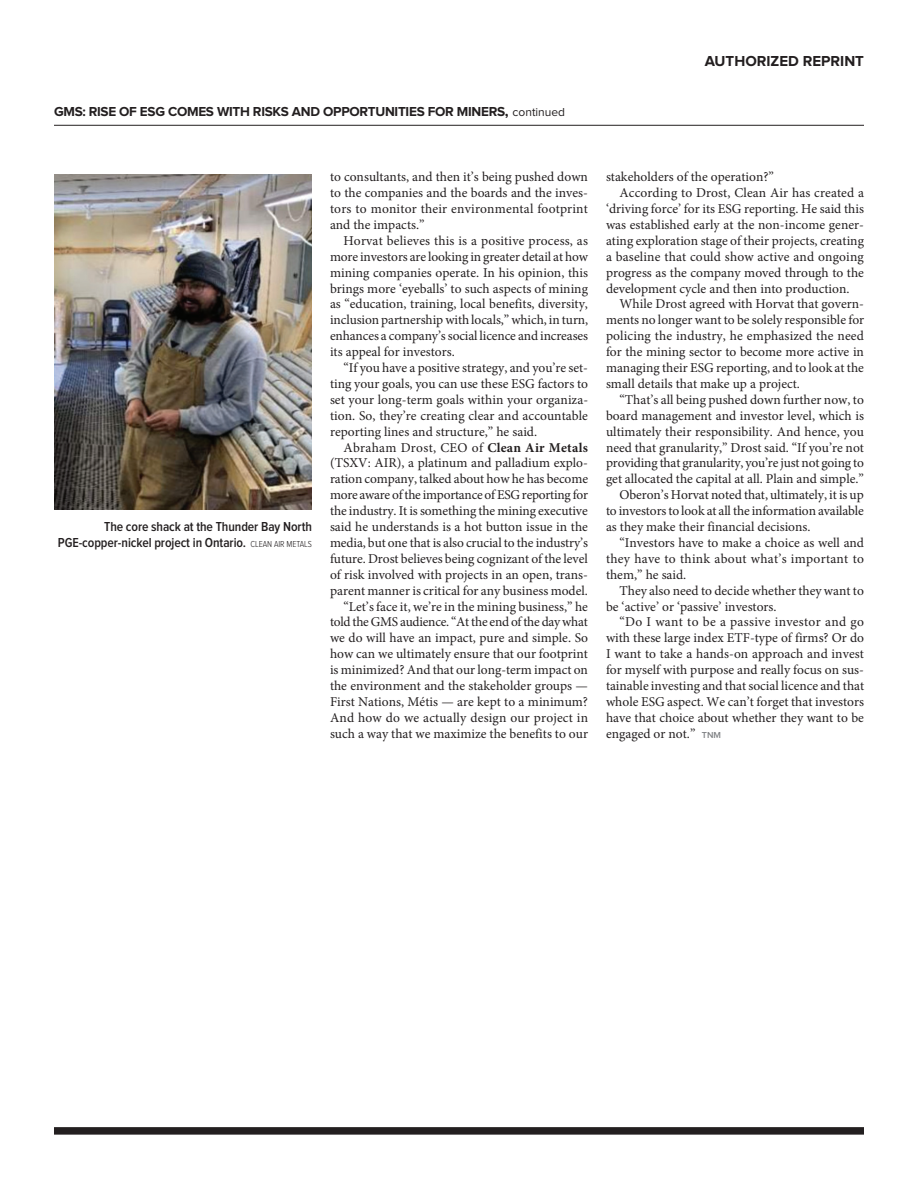
<style>
.page{position:relative;width:918px;height:1188px;background:#fff}
.page>*{position:absolute;margin:0;border:0;box-sizing:border-box;transform-origin:0 0}
.t1{font:700 15px "Proxima Nova";color:#231f20}
.t2{font:13.5px/15.9px "Minion Pro";color:#231f20;text-align:justify}
.t3{font:600 13.5px/15.9px "Proxima Nova Cond";letter-spacing:-.005em;color:#231f20;text-align:right}
.t4{font:13.5px "Minion Pro";letter-spacing:.02em;color:#231f20}
.t5{font:700 13.5px "Proxima Nova";letter-spacing:-.02em;color:#231f20}
.s1{font-size:15px}
.s2{font-weight:400;font-size:12px}
.s3{font-weight:300;font-size:9px}
.s4{font-weight:700}
.s5{font-family:"Proxima Nova";font-weight:600;font-size:9px;color:#808285}
</style>
<div class="page">
<div style="left:54px;top:1127px;width:810px;height:8px;background:#231f20"></div>
<hr style="left:54px;top:125px;width:810px;height:1px;background:#231f20">
<img style="left:54px;top:175px;width:258px;height:335px">
<p class="t5" style="left:54px;top:105px;width:513px">GMS: RISE OF ESG COMES WITH RISKS AND OPPORTUNITIES FOR MINERS<span class="s1">,</span> <span class="s2">continued</span></p>
<p class="t1" style="left:705px;top:54px;width:161px">AUTHORIZED REPRINT</p>
<p class="t3" style="left:58px;top:519px;width:256px">The core shack at the Thunder Bay North<br>PGE-copper-nickel project in Ontario. <span class="s3">CLEAN AIR METALS</span></p>
<p class="t2" style="left:330px;top:169px;width:260px">to consultants, and then it’s being pushed down to the companies and the boards and the inves&shy;tors to monitor their environmental footprint and the impacts.”</p>
<p class="t2" style="left:330px;top:233px;width:260px;text-indent:14px">Horvat believes this is a positive process, as more investors are looking in greater detail at how mining companies operate. In his opinion, this brings more ‘eyeballs’ to such aspects of mining as “education, training, local benefits, diversity, inclusion partnership with locals,” which, in turn, enhances a company’s social licence and increases its appeal for investors.</p>
<p class="t2" style="left:330px;top:360px;width:260px;text-indent:14px">“If you have a positive strategy, and you’re set&shy;ting your goals, you can use these ESG factors to set your long-term goals within your organiza&shy;tion. So, they’re creating clear and accountable reporting lines and structure,” he said.</p>
<p class="t2" style="left:330px;top:439px;width:260px;text-align:right">Abraham Drost, CEO of <span class="s4">Clean Air Metals </span>(TSXV: AIR), a platinum and palladium explo&shy;ration company, talked about how he has become more aware of the importance of ESG reporting for the industry. It is something the mining executive said he understands is a hot button issue in the media, but one that is also crucial to the industry’s future. Drost believes being cognizant of the level of risk involved with projects in an open, trans&shy;parent manner is critical for any business model. “Let’s face it, we’re in the mining business,” he told the GMS audience. “At the end of the day what we do will have an impact, pure and simple. So how can we ultimately ensure that our footprint is minimized? And that our long-term impact on the environment and the stakeholder groups — First Nations, Métis — are kept to a minimum?<br>And how do we actually design our project in such a way that we maximize the benefits to our</p>
<p class="t2" style="left:606px;top:169px;width:170px">stakeholders of the operation?”</p>
<p class="t2" style="left:620px;top:185px;width:246px">According to Drost, Clean Air has created a</p>
<p class="t2" style="left:606px;top:201px;width:259px">‘driving force’ for its ESG reporting. He said this</p>
<p class="t2" style="left:606px;top:217px;width:259px">was established early at the non-income gener-</p>
<p class="t2" style="left:606px;top:233px;width:259px">ating exploration stage of their projects, creating</p>
<p class="t2" style="left:606px;top:249px;width:259px">a baseline that could show active and ongoing</p>
<p class="t2" style="left:606px;top:264px;width:260px">progress as the company moved through to the</p>
<p class="t2" style="left:606px;top:280px;width:245px">development cycle and then into production.</p>
<p class="t2" style="left:620px;top:296px;width:246px">While Drost agreed with Horvat that govern-</p>
<p class="t2" style="left:606px;top:312px;width:260px">ments no longer want to be solely responsible for</p>
<p class="t2" style="left:606px;top:328px;width:259px">policing the industry, he emphasized the need</p>
<p class="t2" style="left:606px;top:344px;width:260px">for the mining sector to become more active in</p>
<p class="t2" style="left:606px;top:360px;width:260px">managing their ESG reporting, and to look at the</p>
<p class="t2" style="left:606px;top:376px;width:196px">small details that make up a project.</p>
<p class="t2" style="left:620px;top:392px;width:246px">“That’s all being pushed down further now, to</p>
<p class="t2" style="left:606px;top:408px;width:259px">board management and investor level, which is</p>
<p class="t2" style="left:606px;top:423px;width:260px">ultimately their responsibility. And hence, you</p>
<p class="t2" style="left:606px;top:439px;width:260px">need that granularity,” Drost said. “If you’re not</p>
<p class="t2" style="left:606px;top:455px;width:259px">providing that granularity, you’re just not going to</p>
<p class="t2" style="left:606px;top:471px;width:260px">get allocated the capital at all. Plain and simple.”</p>
<p class="t2" style="left:620px;top:487px;width:246px">Oberon’s Horvat noted that, ultimately, it is up</p>
<p class="t2" style="left:606px;top:503px;width:259px">to investors to look at all the information available</p>
<p class="t2" style="left:606px;top:519px;width:206px">as they make their financial decisions.</p>
<p class="t2" style="left:620px;top:535px;width:246px">“Investors have to make a choice as well and</p>
<p class="t4" style="left:606px;top:549px;width:259px">they have to think about what’s important to</p>
<p class="t2" style="left:606px;top:567px;width:82px">them,” he said.</p>
<p class="t2" style="left:620px;top:582px;width:246px">They also need to decide whether they want to</p>
<p class="t2" style="left:606px;top:598px;width:172px">be ‘active’ or ‘passive’ investors.</p>
<p class="t4" style="left:620px;top:613px;width:246px">“Do I want to be a passive investor and go</p>
<p class="t2" style="left:606px;top:630px;width:260px">with these large index ETF-type of firms? Or do</p>
<p class="t2" style="left:606px;top:646px;width:260px">I want to take a hands-on approach and invest</p>
<p class="t2" style="left:606px;top:662px;width:259px">for myself with purpose and really focus on sus-</p>
<p class="t2" style="left:606px;top:678px;width:260px">tainable investing and that social licence and that</p>
<p class="t2" style="left:606px;top:694px;width:260px">whole ESG aspect. We can’t forget that investors</p>
<p class="t2" style="left:606px;top:710px;width:259px">have that choice about whether they want to be</p>
<p class="t2" style="left:606px;top:726px;width:117px">engaged or not.” <span class="s5">TNM</span></p>
</div>
